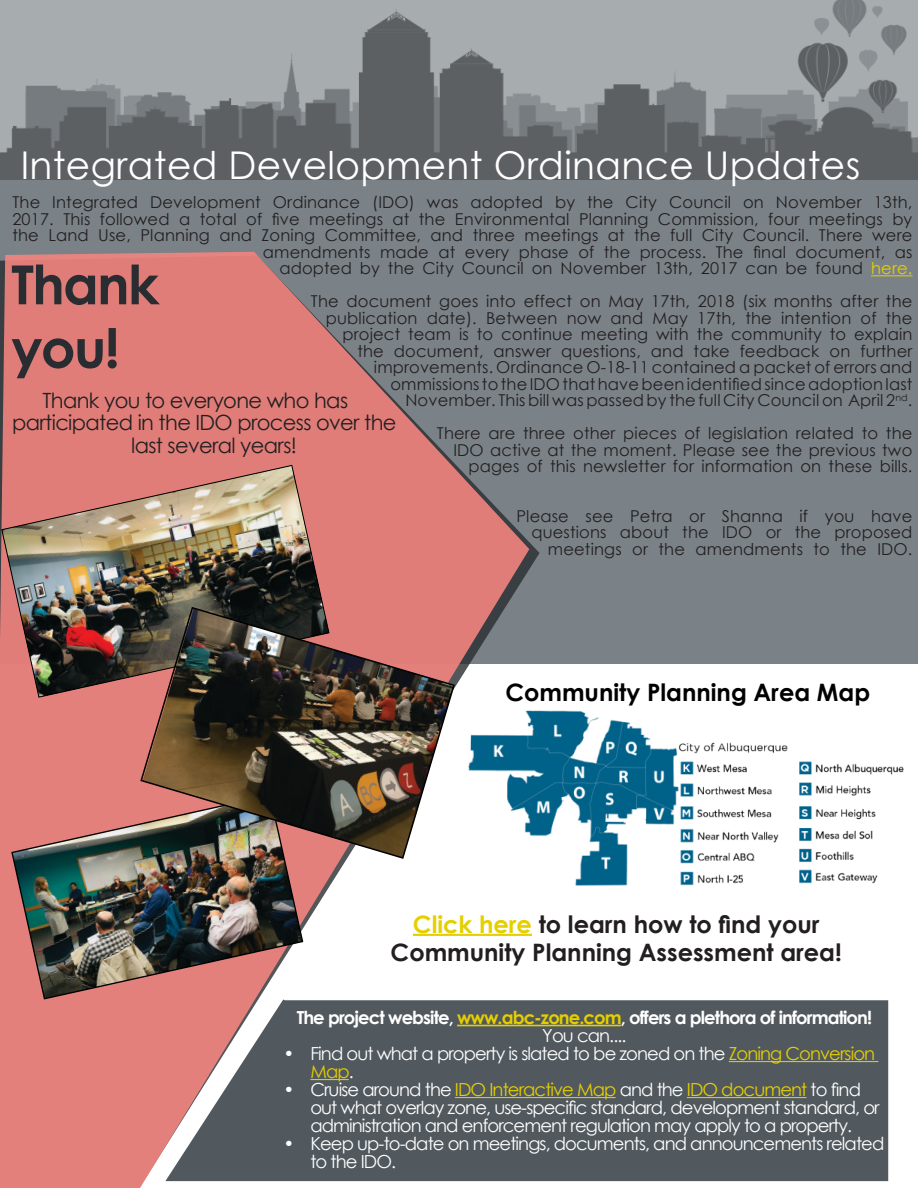
<style>
.page{position:relative;width:918px;height:1188px;background:#fff}
.page>*{position:absolute;margin:0;border:0;box-sizing:border-box;transform-origin:0 0}
.t1{font:700 54px/63.4px "Century Gothic";letter-spacing:-.03em;color:#292d31}
.Our_Services{font:38.25px "Century Gothic";letter-spacing:.01em;color:#fff}
.Why_Choose_Us{font:700 24px/28.8px "Century Gothic";color:#231f20;text-align:center}
.Why_Choose_Us-2{font:700 24px "Century Gothic";color:#000}
.Why_Choose_Us-3{font:21px "Century Gothic";letter-spacing:-.03em;color:#231f20}
.t2{font:18px/18px "Century Gothic";letter-spacing:-.05em;color:#fff}
.Why_Choose_Us-4{font:700 18px/18px "Century Gothic";letter-spacing:-.05em;color:#fff;text-align:center}
.Why_Choose_Us-5{font:16.35px/16.5px "Century Gothic";letter-spacing:.01em;color:#231f20;text-align:right}
.s1{color:#e5cf00}
.s2{font-weight:400}
</style>
<div class="page">
<div style="left:0;top:0;width:918px;height:663px;background:#7b8287"></div>
<div style="left:540px;top:1000px;width:348px;height:181px;background:#52595e"></div>
<svg style="left:0;top:252px;width:529px;height:936px;fill:#e07d79"></svg>
<img style="left:0;top:0;width:918px;height:179px">
<hr style="left:457px;top:1025px;width:164px;height:1px;background:#e5cf00">
<hr style="left:729px;top:1061px;width:149px;height:1px;background:#e5cf00">
<hr style="left:310px;top:1079px;width:39px;height:1px;background:#e5cf00">
<hr style="left:455px;top:1097px;width:161px;height:1px;background:#e5cf00">
<hr style="left:687px;top:1097px;width:119px;height:1px;background:#e5cf00">
<img style="left:1px;top:465px;width:328px;height:233px">
<img style="left:10px;top:794px;width:294px;height:206px">
<hr style="left:871px;top:275px;width:41px;height:1px;background:#e5cf00">
<img style="left:139px;top:606px;width:317px;height:254px">
<img style="left:459px;top:705px;width:445px;height:187px">
<hr style="left:413px;top:934px;width:119px;height:2px;background:#e5cf00">
<p class="Our_Services" style="left:21px;top:139px;width:841px">Integrated Development Ordinance Updates</p>
<p class="Why_Choose_Us-5" style="left:12px;top:194px;width:902px">The Integrated Development Ordinance (IDO) was adopted by the City Council on November 13th, 2017. This followed a total of five meetings at the Environmental Planning Commission, four meetings by the Land Use, Planning and Zoning Committee, and three meetings at the full City Council. There were amendments made at every phase of the process. The final document, as<br>adopted by the City Council on November 13th, 2017 can be found <span class="s1">here.</span></p>
<p class="Why_Choose_Us-5" style="left:311px;top:293px;width:603px">The document goes into effect on May 17th, 2018 (six months after the publication date). Between now and May 17th, the intention of the project team is to continue meeting with the community to explain<br>the document, answer questions, and take feedback on further improvements. Ordinance O-18-11 contained a packet of errors and ommissions to the IDO that have been identified since adoption last November. This bill was passed by the full City Council on April 2<sup>nd</sup>.</p>
<p class="Why_Choose_Us-5" style="left:437px;top:425px;width:477px">There are three other pieces of legislation related to the<br>IDO active at the moment. Please see the previous two pages of this newsletter for information on these bills.</p>
<p class="Why_Choose_Us-5" style="left:516px;top:507px;width:398px">Please see Petra or Shanna if you have questions about the IDO or the proposed meetings or the amendments to the IDO.</p>
<p class="t1" style="left:11px;top:251px;width:149px">Thank you!</p>
<p class="Why_Choose_Us-3" style="left:43px;top:386px;width:307px">Thank you to everyone who has</p>
<p class="Why_Choose_Us-3" style="left:12px;top:408px;width:386px">participated in the IDO process over the</p>
<p class="Why_Choose_Us-3" style="left:131px;top:431px;width:167px">last several years!</p>
<p class="Why_Choose_Us-2" style="left:505px;top:674px;width:366px">Community Planning Area Map</p>
<p class="Why_Choose_Us" style="left:391px;top:908px;width:453px"><span class="s1">Click here</span> to learn how to find your<br>Community Planning Assessment area!</p>
<p class="Why_Choose_Us-4" style="left:297px;top:1008px;width:577px">The project website, <span class="s1">www.abc-zone.com</span>, offers a plethora of information!<br><span class="s2">You can....</span></p>
<p class="t2" style="left:310px;top:1044px;width:566px;text-indent:-27px">• Find out what a property is slated to be zoned on the <span class="s1">Zoning Conversion<br>Map</span>.</p>
<p class="t2" style="left:310px;top:1080px;width:571px;text-indent:-27px">• Cruise around the <span class="s1">IDO Interactive Map</span> and the <span class="s1">IDO document</span> to find out what overlay zone, use-specific standard, development standard, or administration and enforcement regulation may apply to a property.</p>
<p class="t2" style="left:310px;top:1134px;width:575px;text-indent:-27px">• Keep up-to-date on meetings, documents, and announcements related to the IDO.</p>
</div>
